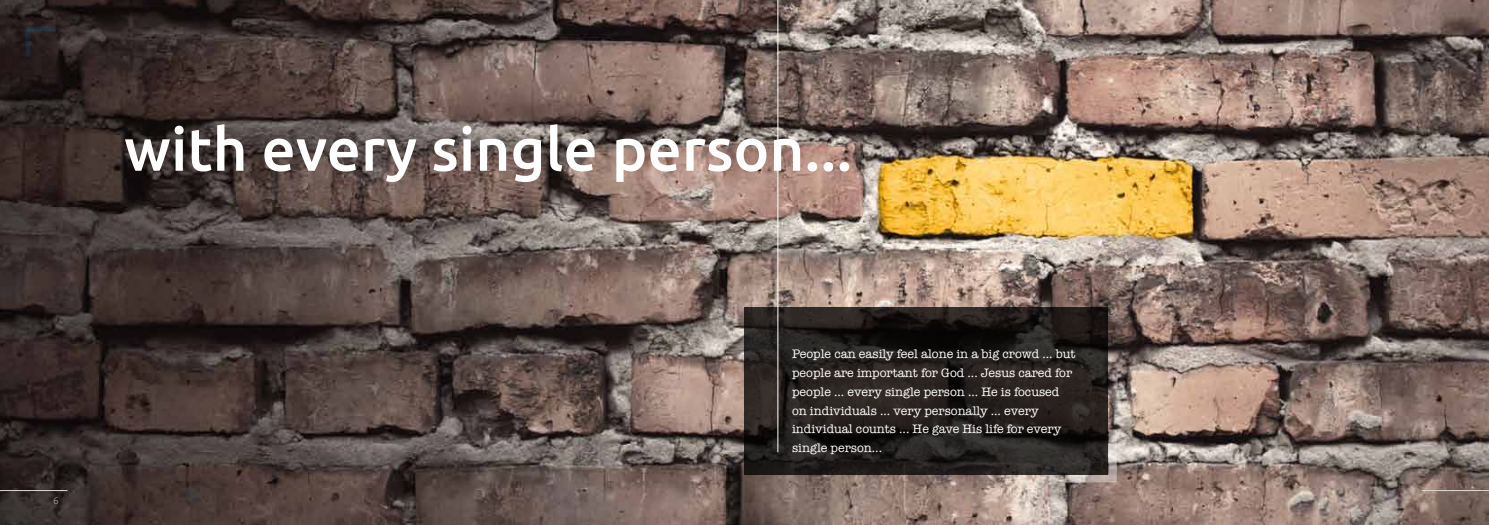
<style>
.page{position:relative;width:1489px;height:525px;background:#fff}
.page>*{position:absolute;margin:0;border:0;box-sizing:border-box;transform-origin:0 0}
.t1{font:500 60px "Ubuntu";color:#fff}
.t2{font:12.5px/18.8px "American Typewriter";color:#fff}
.t3{font:300 10px "Ubuntu";color:#9d9d9c}
</style>
<div class="page">
<img style="left:0;top:0;width:1488px;height:524px">
<hr style="left:1421px;top:490px;width:67px;height:1px;background:#dadada">
<svg style="left:26px;top:27px;width:30px;height:30px"></svg>
<hr style="left:0;top:490px;width:67px;height:1px;background:#dadada">
<svg style="left:1064px;top:429px;width:52px;height:53px"></svg>
<svg style="left:744px;top:307px;width:364px;height:167px;background:#231f1d"></svg>
<hr style="left:777px;top:0;width:1px;height:452px;background:#fff">
<h1 class="t1" style="left:124px;top:111px;width:729px">with every single person...</h1>
<p class="t2" style="left:792px;top:344px;width:285px">People can easily feel alone in a big crowd ... but people are important for God ... Jesus cared for people ... every single person ... He is focused on individuals ... very personally ... every individual counts ... He gave His life for every single person...</p>
<p class="t3" style="left:53px;top:494px;width:7px">6</p>
<p class="t3" style="left:1429px;top:494px;width:7px">7</p>
</div>
